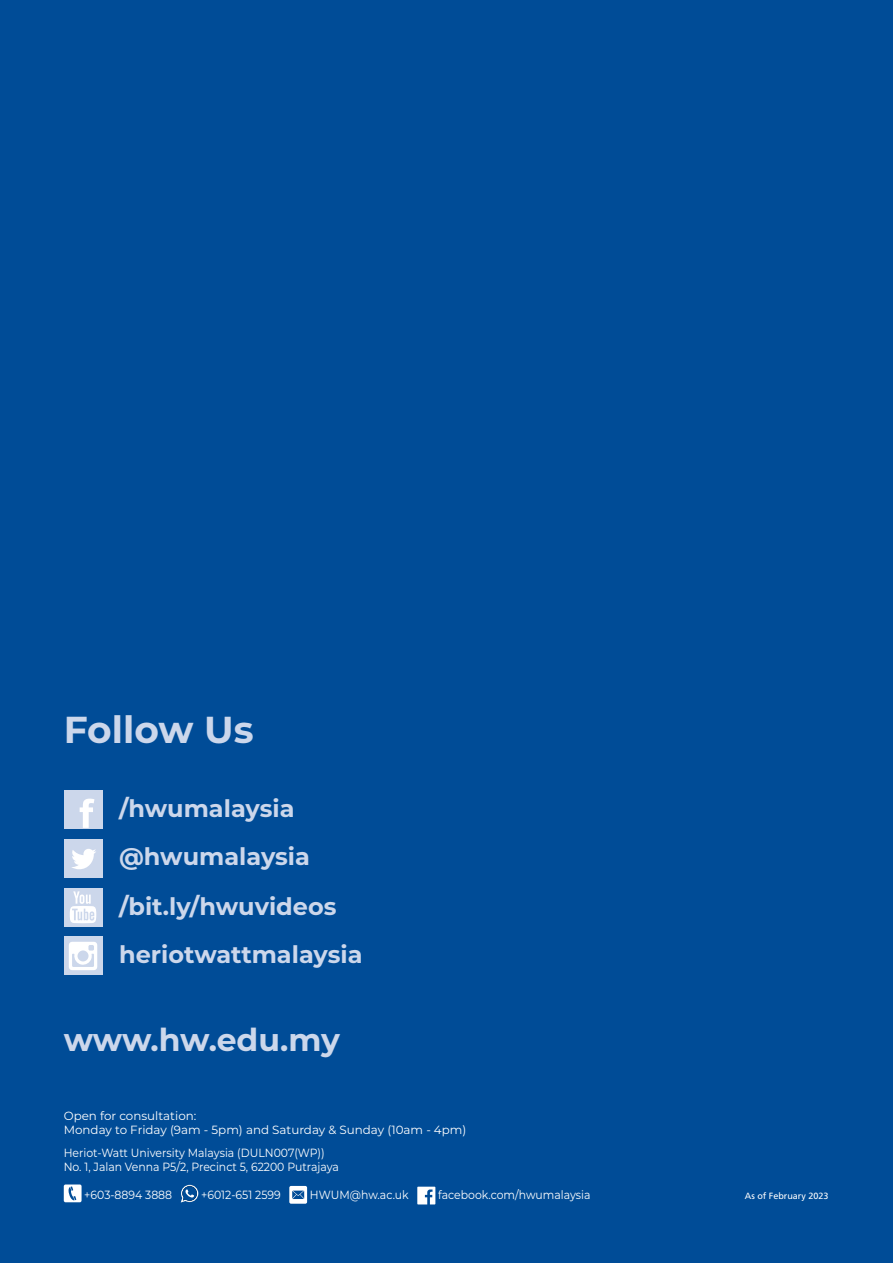
<style>
.page{position:relative;width:893px;height:1263px;background:#004c97}
.page>*{position:absolute;margin:0;border:0;box-sizing:border-box;transform-origin:0 0}
.t1{font:700 37.5px "Montserrat";color:#ccd7eb}
.t2{font:700 31.5px "Montserrat";letter-spacing:-.01em;color:#ccd7eb}
.t3{font:700 24px/47.8px "Montserrat";color:#ccd7eb}
.t4{font:11.85px/14.1px "Montserrat";color:#fff;scale:.92 1}
.t5{font:11.85px/14.1px "Montserrat";color:#fff}
.t6{font:9px "Frutiger";color:#fff}
</style>
<div class="page">
<div style="left:64px;top:1184px;width:18px;height:18px;background:#fff;border-radius:2px"></div>
<svg style="left:69px;top:1186px;width:7px;height:14px"></svg>
<svg style="left:181px;top:1185px;width:17px;height:17px"></svg>
<div style="left:289px;top:1186px;width:18px;height:18px;background:#fff;border-radius:2px"></div>
<svg style="left:292px;top:1190px;width:12px;height:9px"></svg>
<svg style="left:417px;top:1187px;width:18px;height:17px"></svg>
<div style="left:64px;top:791px;width:38px;height:38px;background:#ccd7eb"></div>
<svg style="left:80px;top:799px;width:14px;height:29px"></svg>
<div style="left:64px;top:839px;width:38px;height:39px;background:#ccd7eb"></div>
<div style="left:64px;top:888px;width:38px;height:38px;background:#ccd7eb"></div>
<div style="left:64px;top:937px;width:38px;height:38px;background:#ccd7eb"></div>
<svg style="left:72px;top:849px;width:24px;height:20px"></svg>
<svg style="left:70px;top:891px;width:26px;height:32px"></svg>
<svg style="left:69px;top:942px;width:28px;height:28px"></svg>
<h1 class="t1" style="left:64px;top:703px;width:191px">Follow Us</h1>
<h3 class="t3" style="left:119px;top:784px;width:192px">/hwumalaysia @hwumalaysia</h3>
<h3 class="t3" style="left:119px;top:882px;width:245px">/bit.ly/hwuvideos heriotwattmalaysia</h3>
<h2 class="t2" style="left:64px;top:1017px;width:278px">www.hw.edu.my</h2>
<p class="t5" style="left:64px;top:1109px;width:404px">Open for consultation:<br>Monday to Friday (9am - 5pm) and Saturday &amp; Sunday (10am - 4pm)</p>
<p class="t4" style="left:64px;top:1145px;width:301px">Heriot-Watt University Malaysia (DULN007(WP))<br>No. 1, Jalan Venna P5/2, Precinct 5, 62200 Putrajaya</p>
<p class="t4" style="left:84px;top:1187px;width:97px">+603-8894 3888</p>
<p class="t4" style="left:201px;top:1187px;width:88px">+6012-651 2599</p>
<p class="t4" style="left:310px;top:1187px;width:109px">HWUM@hw.ac.uk</p>
<p class="t4" style="left:438px;top:1187px;width:167px">facebook.com/hwumalaysia</p>
<p class="t6" style="left:745px;top:1191px;width:85px">As of February 2023</p>
</div>
